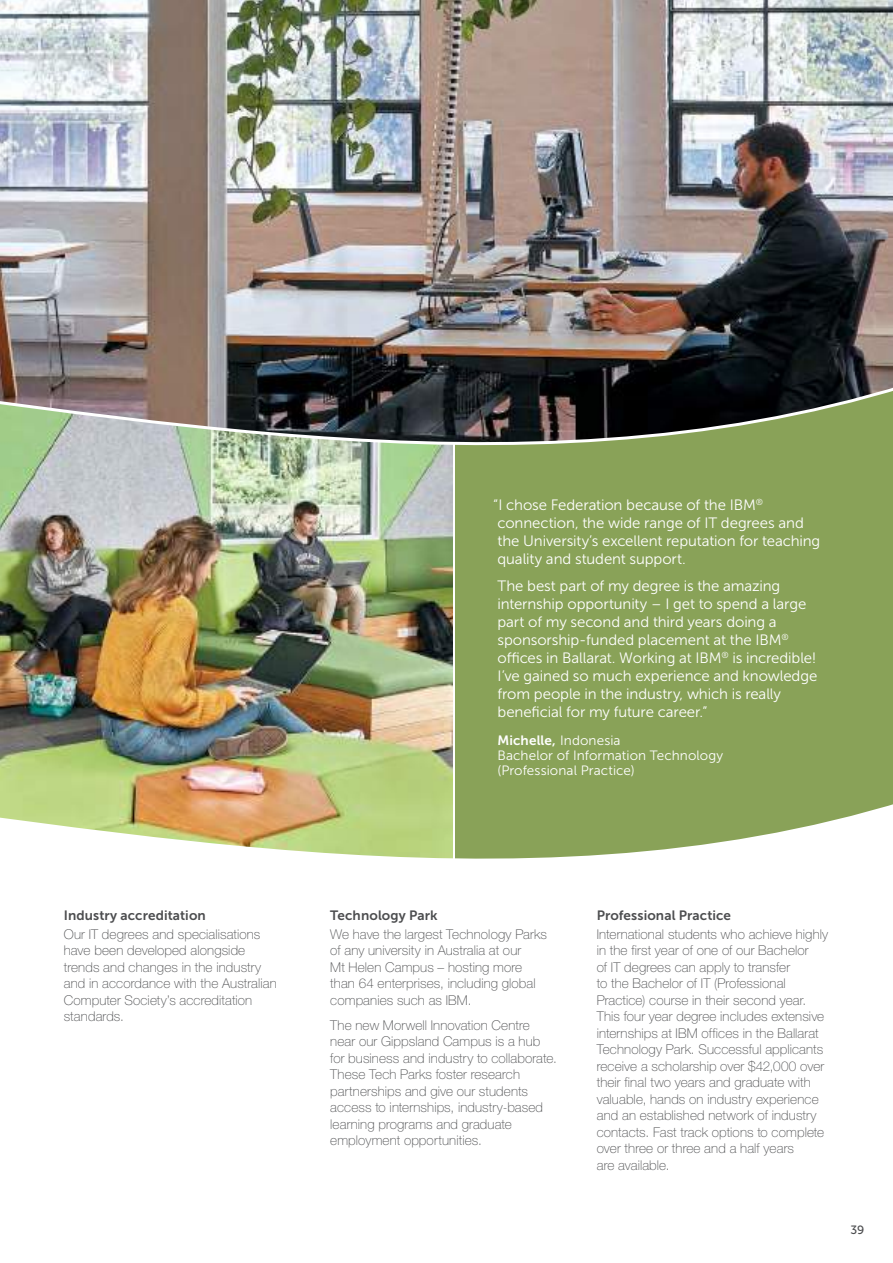
<style>
.page{position:relative;width:893px;height:1263px;background:#fff}
.page>*{position:absolute;margin:0;border:0;box-sizing:border-box;transform-origin:0 0}
.t1{font:15px/18px "Museo Sans 300";letter-spacing:-.005em;color:#fff}
.t2{font:100 13.5px/16.5px "Helvetica Neue LT 35";letter-spacing:.01em;color:#4c4d4f}
.t3{font:13.5px "Museo Sans 700";letter-spacing:.01em;color:#4c4d4f}
.t4{font:13.5px/15px "Museo Sans 300";letter-spacing:.005em;color:#fff}
.t5{font:13.5px "Museo Sans 700";letter-spacing:.01em;color:#fff}
.t6{font:12px "Museo Sans 500";color:#4c4d4f}
.s1{font-family:"Museo Sans 300"}
</style>
<div class="page">
<div style="left:456px;top:372px;width:437px;height:534px;background:#89a258"></div>
<img style="left:0;top:471px;width:452px;height:324px">
<img style="left:0;top:0;width:893px;height:372px">
<svg style="left:0;top:795px;width:893px;height:111px"></svg>
<img style="left:0;top:372px;width:893px;height:99px">
<p class="t3" style="left:64px;top:908px;width:144px">Industry accreditation</p>
<p class="t2" style="left:64px;top:926px;width:214px">Our IT degrees and specialisations have been developed alongside trends and changes in the industry and in accordance with the Australian<br>Computer Society’s accreditation standards.</p>
<p class="t1" style="left:493px;top:496px;width:329px">“I chose Federation because of the IBM<sup>® </sup>connection, the wide range of IT degrees and the University’s excellent reputation for teaching quality and student support.</p>
<p class="t1" style="left:497px;top:576px;width:321px">The best part of my degree is the amazing internship opportunity – I get to spend a large part of my second and third years doing a sponsorship-funded placement at the IBM<sup>® </sup>offices in Ballarat. Working at IBM<sup>®</sup> is incredible!<br>I’ve gained so much experience and knowledge from people in the industry, which is really beneficial for my future career.”</p>
<p class="t5" style="left:497px;top:732px;width:125px">Michelle, <span class="s1">Indonesia</span></p>
<p class="t4" style="left:497px;top:747px;width:227px">Bachelor of Information Technology (Professional Practice)</p>
<p class="t3" style="left:330px;top:908px;width:109px">Technology Park</p>
<p class="t2" style="left:330px;top:926px;width:218px">We have the largest Technology Parks of any university in Australia at our<br>Mt Helen Campus – hosting more than 64 enterprises, including global companies such as IBM.</p>
<p class="t2" style="left:330px;top:1017px;width:228px">The new Morwell Innovation Centre near our Gippsland Campus is a hub for business and industry to collaborate.<br>These Tech Parks foster research partnerships and give our students access to internships, industry-based learning programs and graduate employment opportunities.</p>
<p class="t3" style="left:597px;top:908px;width:136px">Professional Practice</p>
<p class="t2" style="left:597px;top:926px;width:233px">International students who achieve highly in the first year of one of our Bachelor<br>of IT degrees can apply to transfer<br>to the Bachelor of IT (Professional Practice) course in their second year.<br>This four year degree includes extensive internships at IBM offices in the Ballarat Technology Park. Successful applicants receive a scholarship over $42,000 over their final two years and graduate with valuable, hands on industry experience and an established network of industry contacts. Fast track options to complete over three or three and a half years<br>are available.</p>
<p class="t6" style="left:850px;top:1223px;width:15px">39</p>
</div>
